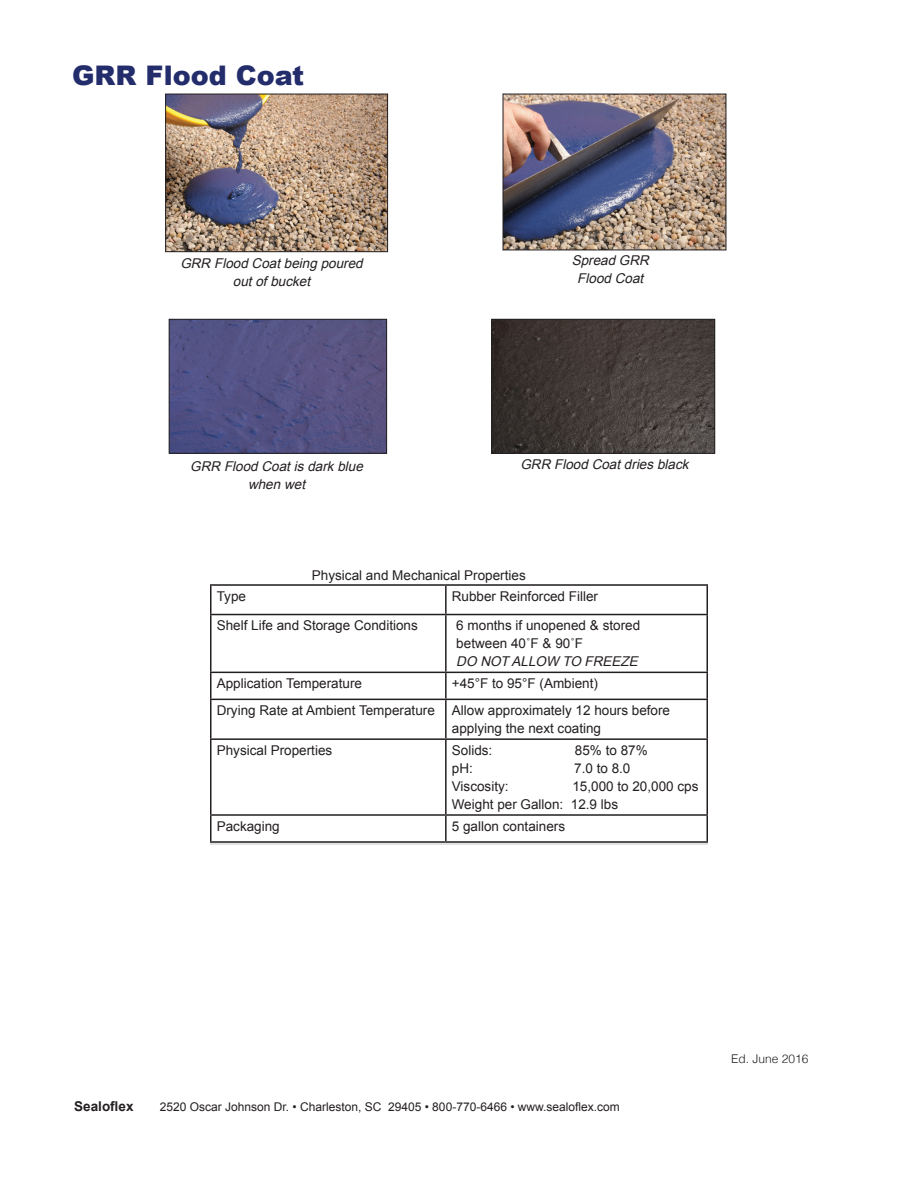
<style>
.page{position:relative;width:918px;height:1188px;background:#fff}
.page>*{position:absolute;margin:0;border:0;box-sizing:border-box;transform-origin:0 0}
.t1{font:900 27px "Arial";color:#242d6b}
.t2{font:13.5px/18px "Arial";color:#231f20}
.t3{font:italic 13.5px "Arial";color:#231f20}
.t4{font:700 13.5px "Arial";color:#231f20}
.t5{font:12px "Arial";color:#231f20}
.t6{font:300 12px "Helvetica";color:#231f20}
</style>
<div class="page">
<svg style="left:212px;top:613px;width:494px;height:88px"></svg>
<hr style="left:210px;top:584px;width:236px;height:2px;background:#231f20">
<hr style="left:210px;top:586px;width:2px;height:28px;background:#231f20">
<hr style="left:446px;top:584px;width:262px;height:2px;background:#231f20">
<hr style="left:445px;top:586px;width:2px;height:28px;background:#231f20">
<hr style="left:706px;top:586px;width:2px;height:28px;background:#231f20">
<hr style="left:210px;top:614px;width:236px;height:1px;background:#231f20">
<hr style="left:210px;top:615px;width:2px;height:57px;background:#231f20">
<hr style="left:446px;top:614px;width:262px;height:1px;background:#231f20">
<hr style="left:445px;top:615px;width:2px;height:57px;background:#231f20">
<hr style="left:706px;top:615px;width:2px;height:57px;background:#231f20">
<hr style="left:210px;top:672px;width:236px;height:1px;background:#231f20">
<hr style="left:210px;top:673px;width:2px;height:26px;background:#231f20">
<hr style="left:446px;top:672px;width:262px;height:1px;background:#231f20">
<hr style="left:445px;top:673px;width:2px;height:26px;background:#231f20">
<hr style="left:706px;top:673px;width:2px;height:26px;background:#231f20">
<hr style="left:210px;top:699px;width:236px;height:1px;background:#231f20">
<hr style="left:210px;top:700px;width:2px;height:38px;background:#231f20">
<hr style="left:446px;top:699px;width:262px;height:1px;background:#231f20">
<hr style="left:445px;top:700px;width:2px;height:38px;background:#231f20">
<hr style="left:706px;top:700px;width:2px;height:38px;background:#231f20">
<hr style="left:210px;top:738px;width:236px;height:2px;background:#231f20">
<hr style="left:210px;top:740px;width:2px;height:74px;background:#231f20">
<hr style="left:446px;top:738px;width:262px;height:2px;background:#231f20">
<hr style="left:445px;top:740px;width:2px;height:74px;background:#231f20">
<hr style="left:706px;top:740px;width:2px;height:74px;background:#231f20">
<hr style="left:210px;top:814px;width:236px;height:2px;background:#231f20">
<hr style="left:210px;top:816px;width:2px;height:25px;background:#231f20">
<hr style="left:446px;top:814px;width:262px;height:2px;background:#231f20">
<hr style="left:445px;top:816px;width:2px;height:25px;background:#231f20">
<hr style="left:706px;top:816px;width:2px;height:25px;background:#231f20">
<hr style="left:210px;top:841px;width:236px;height:2px;background:#231f20">
<hr style="left:446px;top:841px;width:262px;height:2px;background:#231f20">
<img style="left:167px;top:96px;width:219px;height:154px">
<div style="left:165px;top:94px;width:223px;height:158px;border:1px solid #231f20"></div>
<img style="left:505px;top:96px;width:219px;height:152px">
<div style="left:503px;top:94px;width:223px;height:156px;border:1px solid #231f20"></div>
<img style="left:171px;top:321px;width:214px;height:131px">
<div style="left:169px;top:319px;width:218px;height:135px;border:1px solid #231f20"></div>
<img style="left:493px;top:321px;width:220px;height:131px">
<div style="left:491px;top:319px;width:224px;height:135px;border:1px solid #231f20"></div>
<p class="t1" style="left:72px;top:56px;width:234px">GRR Flood Coat</p>
<p class="t3" style="left:180px;top:255px;width:188px">GRR Flood Coatbeing poured</p>
<p class="t3" style="left:233px;top:273px;width:83px">outofbucket</p>
<p class="t3" style="left:190px;top:458px;width:178px">GRR Flood Coatisdarkblue</p>
<p class="t3" style="left:248px;top:476px;width:62px">when wet</p>
<p class="t3" style="left:572px;top:251px;width:83px">Spread GRR</p>
<p class="t3" style="left:577px;top:269px;width:71px">Flood Coat</p>
<p class="t3" style="left:520px;top:456px;width:173px">GRR Flood Coatdriesblack</p>
<p class="t2" style="left:312px;top:566px;width:215px">Physical and Mechanical Properties</p>
<p class="t2" style="left:217px;top:587px;width:31px">Type</p>
<p class="t2" style="left:452px;top:587px;width:148px">Rubber Reinforced Filler</p>
<p class="t2" style="left:217px;top:617px;width:203px">Shelf Life and Storage Conditions</p>
<p class="t2" style="left:456px;top:617px;width:185px">6 months if unopened &amp; stored</p>
<p class="t2" style="left:456px;top:635px;width:128px">between 40˚F &amp; 90˚F</p>
<p class="t3" style="left:456px;top:653px;width:187px">DO NOT ALLOW TO FREEZE</p>
<p class="t2" style="left:217px;top:675px;width:147px">Application Temperature</p>
<p class="t2" style="left:452px;top:675px;width:148px">+45°F to 95°F (Ambient)</p>
<p class="t2" style="left:217px;top:702px;width:220px">Drying Rate at Ambient Temperature</p>
<p class="t2" style="left:452px;top:702px;width:220px">Allow approximately 12 hours before applying the next coating</p>
<p class="t2" style="left:217px;top:741px;width:117px">Physical Properties</p>
<p class="t2" style="left:452px;top:741px;width:42px">Solids:</p>
<p class="t2" style="left:575px;top:741px;width:74px">85% to 87%</p>
<p class="t2" style="left:452px;top:759px;width:23px">pH:</p>
<p class="t2" style="left:574px;top:759px;width:58px">7.0 to 8.0</p>
<p class="t2" style="left:452px;top:777px;width:58px">Viscosity:</p>
<p class="t2" style="left:572px;top:777px;width:128px">15,000 to 20,000 cps</p>
<p class="t2" style="left:452px;top:795px;width:168px">Weight per Gallon: 12.9 lbs</p>
<p class="t2" style="left:217px;top:817px;width:65px">Packaging</p>
<p class="t2" style="left:452px;top:817px;width:115px">5 gallon containers</p>
<p class="t4" style="left:74px;top:1098px;width:61px">Sealoflex</p>
<p class="t5" style="left:160px;top:1099px;width:462px">2520 Oscar Johnson Dr. • Charleston, SC 29405 • 800-770-6466 • www.sealoflex.com</p>
<p class="t6" style="left:731px;top:1049px;width:79px">Ed. June 2016</p>
</div>
